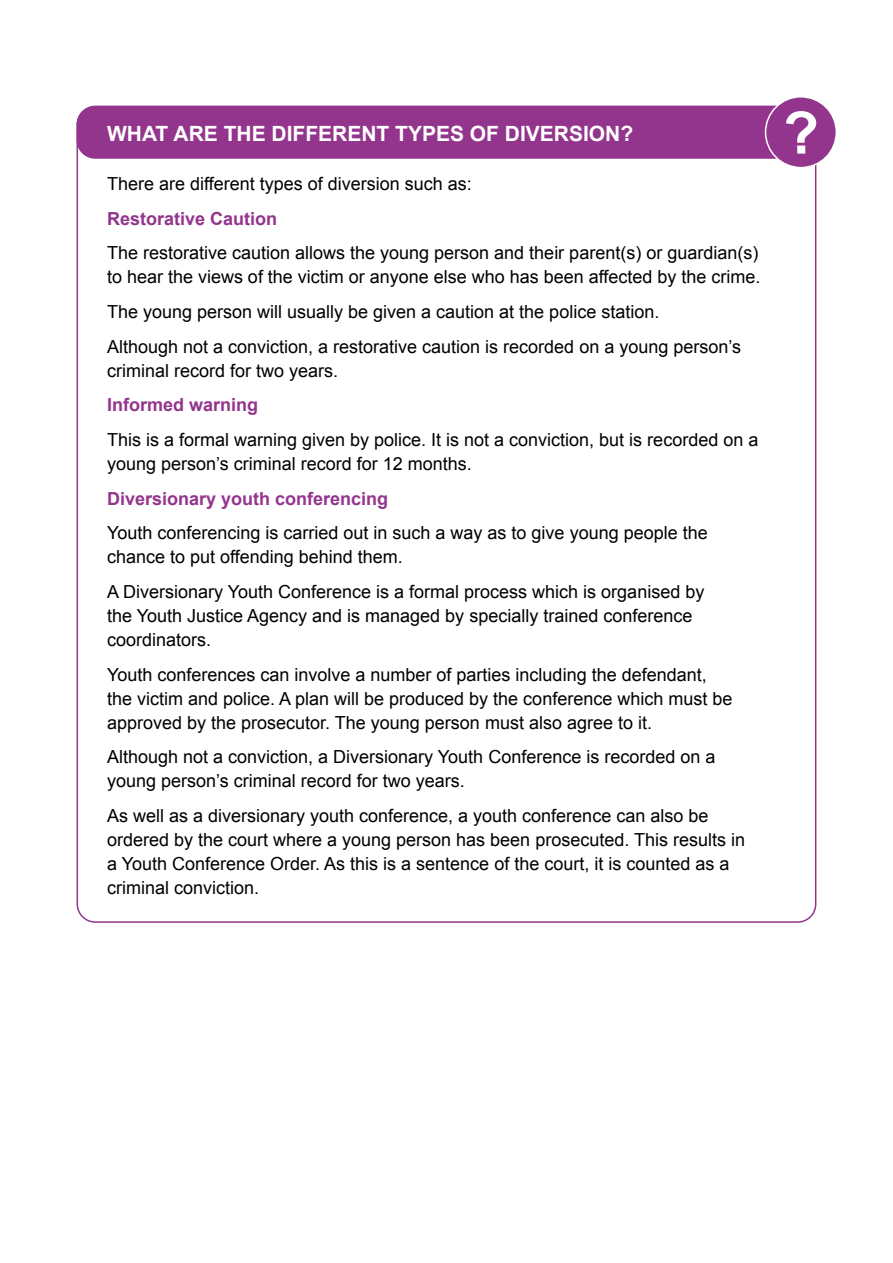
<style>
.page{position:relative;width:893px;height:1263px;background:#fff}
.page>*{position:absolute;margin:0;border:0;box-sizing:border-box;transform-origin:0 0}
.t1{font:700 58.8px "Arial";color:#fff}
.t2{font:700 21px "Arial";color:#fff}
.t3{font:18px/24px "Arial";color:#000}
.t4{font:700 18px "Arial";color:#93358d}
</style>
<div class="page">
<div style="left:77px;top:106px;width:739px;height:52px;background:#93358d;border-radius:18px"></div>
<div style="left:77px;top:106px;width:739px;height:53px;border:2px solid #93358d;border-radius:18px"></div>
<div style="left:765px;top:97px;width:71px;height:71px;background:#93358d;border-radius:50%"></div>
<div style="left:765px;top:96px;width:72px;height:72px;border:2px solid #fff;border-radius:50%"></div>
<p class="t2" style="left:107px;top:119px;width:528px">WHAT ARE THE DIFFERENT TYPES OF DIVERSION?</p>
<p class="t3" style="left:107px;top:172px;width:366px">There are different types of diversion such as:</p>
<p class="t4" style="left:107px;top:207px;width:172px">Restorative Caution</p>
<p class="t3" style="left:107px;top:241px;width:655px">The restorative caution allows the young person and their parent(s) or guardian(s) to hear the views of the victim or anyone else who has been affected by the crime.</p>
<p class="t3" style="left:107px;top:295px;width:636px;line-height:34.7px">The young person will usually be given a caution at the police station.<br>Although not a conviction, a restorative caution is recorded on a young person’s</p>
<p class="t3" style="left:107px;top:359px;width:233px">criminal record for two years.</p>
<p class="t4" style="left:107px;top:393px;width:153px">Informed warning</p>
<p class="t3" style="left:107px;top:428px;width:653px">This is a formal warning given by police. It is not a conviction, but is recorded on a young person’s criminal record for 12 months.</p>
<p class="t4" style="left:107px;top:486px;width:283px">Diversionary youth conferencing</p>
<p class="t3" style="left:107px;top:521px;width:602px">Youth conferencing is carried out in such a way as to give young people the chance to put offending behind them.</p>
<p class="t3" style="left:107px;top:580px;width:599px">A Diversionary Youth Conference is a formal process which is organised by the Youth Justice Agency and is managed by specially trained conference coordinators.</p>
<p class="t3" style="left:107px;top:662px;width:627px">Youth conferences can involve a number of parties including the defendant, the victim and police. A plan will be produced by the conference which must be approved by the prosecutor. The young person must also agree to it.</p>
<p class="t3" style="left:107px;top:745px;width:610px">Although not a conviction, a Diversionary Youth Conference is recorded on a young person’s criminal record for two years.</p>
<p class="t3" style="left:107px;top:804px;width:640px">As well as a diversionary youth conference, a youth conference can also be ordered by the court where a young person has been prosecuted. This results in a Youth Conference Order. As this is a sentence of the court, it is counted as a criminal conviction.</p>
<h1 class="t1" style="left:783px;top:94px;width:37px">?</h1>
</div>
